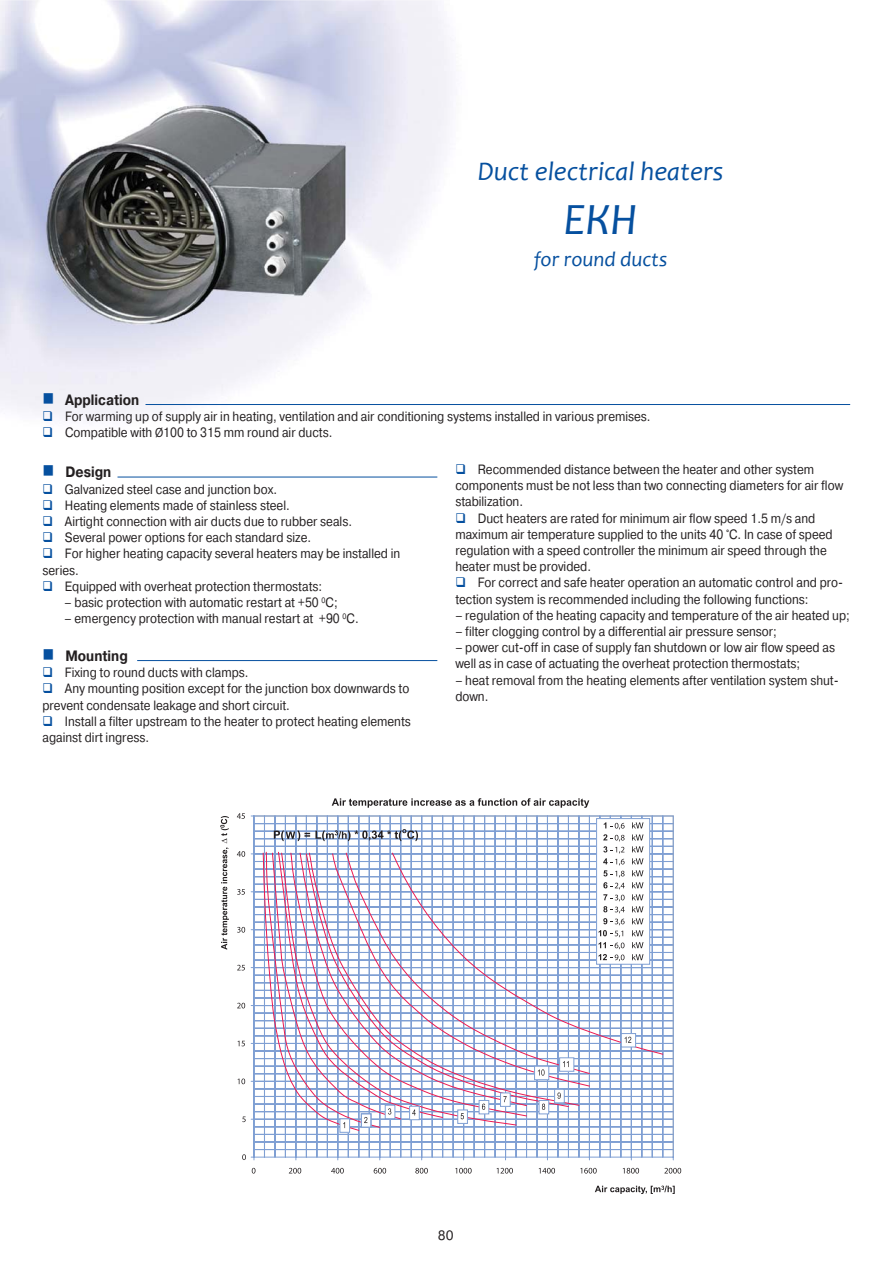
<style>
.page{position:relative;width:893px;height:1263px;background:#fff}
.page>*{position:absolute;margin:0;border:0;box-sizing:border-box;transform-origin:0 0}
.t1{font:italic 27px "Candara";color:#06509f}
.t2{font:italic 21px "Candara";color:#06509f}
.t3{font:700 15px "Pragmatica C";color:#231f20;scale:.88 1}
.t4{font:13.5px/16.2px "Pragmatica C";color:#231f20;scale:.88 1}
.t5{font:13.5px "Pragmatica C";color:#231f20}
.s1{font-family:"Myriad Pro"}
</style>
<div class="page">
<svg style="left:251px;top:816px;width:423px;height:344px"></svg>
<svg style="left:590px;top:852px;width:74px;height:203px"></svg>
<svg style="left:242px;top:1154px;width:4px;height:6px"></svg>
<svg style="left:242px;top:1117px;width:4px;height:5px"></svg>
<svg style="left:238px;top:1079px;width:7px;height:5px"></svg>
<svg style="left:238px;top:1041px;width:7px;height:5px"></svg>
<svg style="left:237px;top:1003px;width:8px;height:5px"></svg>
<svg style="left:237px;top:965px;width:8px;height:6px"></svg>
<svg style="left:237px;top:927px;width:8px;height:6px"></svg>
<svg style="left:237px;top:889px;width:8px;height:6px"></svg>
<svg style="left:237px;top:851px;width:8px;height:6px"></svg>
<svg style="left:237px;top:813px;width:8px;height:6px"></svg>
<svg style="left:252px;top:1168px;width:3px;height:6px"></svg>
<svg style="left:289px;top:1168px;width:12px;height:6px"></svg>
<svg style="left:331px;top:1168px;width:13px;height:6px"></svg>
<svg style="left:374px;top:1168px;width:12px;height:6px"></svg>
<svg style="left:415px;top:1168px;width:13px;height:6px"></svg>
<svg style="left:455px;top:1168px;width:17px;height:6px"></svg>
<svg style="left:497px;top:1168px;width:16px;height:6px"></svg>
<svg style="left:539px;top:1168px;width:16px;height:6px"></svg>
<svg style="left:580px;top:1168px;width:17px;height:6px"></svg>
<svg style="left:623px;top:1168px;width:16px;height:6px"></svg>
<svg style="left:664px;top:1168px;width:17px;height:6px"></svg>
<div style="left:596px;top:819px;width:54px;height:145px;background:#fff"></div>
<div style="left:596px;top:818px;width:54px;height:146px;border:1px solid #7f9fd3"></div>
<svg style="left:598px;top:822px;width:27px;height:139px"></svg>
<div style="left:340px;top:1119px;width:10px;height:14px;border:1px solid #7f9fd3"></div>
<div style="left:621px;top:1034px;width:14px;height:13px;background:#fff"></div>
<div style="left:621px;top:1033px;width:15px;height:14px;border:1px solid #7f9fd3"></div>
<svg style="left:625px;top:1037px;width:6px;height:6px"></svg>
<svg style="left:262px;top:851px;width:328px;height:280px"></svg>
<svg style="left:332px;top:798px;width:257px;height:10px"></svg>
<svg style="left:274px;top:829px;width:144px;height:12px"></svg>
<svg style="left:220px;top:816px;width:9px;height:134px"></svg>
<svg style="left:595px;top:1186px;width:80px;height:8px"></svg>
<svg style="left:632px;top:822px;width:11px;height:6px"></svg>
<svg style="left:632px;top:834px;width:11px;height:18px"></svg>
<svg style="left:632px;top:858px;width:11px;height:6px"></svg>
<svg style="left:632px;top:870px;width:11px;height:6px"></svg>
<svg style="left:632px;top:882px;width:11px;height:6px"></svg>
<svg style="left:632px;top:894px;width:11px;height:6px"></svg>
<svg style="left:632px;top:906px;width:11px;height:6px"></svg>
<svg style="left:632px;top:918px;width:11px;height:6px"></svg>
<svg style="left:632px;top:930px;width:11px;height:6px"></svg>
<svg style="left:632px;top:942px;width:11px;height:6px"></svg>
<svg style="left:632px;top:954px;width:11px;height:6px"></svg>
<img style="left:40px;top:96px;width:325px;height:236px">
<hr style="left:145px;top:404px;width:705px;height:1px;background:#06509f">
<hr style="left:117px;top:477px;width:320px;height:1px;background:#06509f">
<hr style="left:137px;top:660px;width:300px;height:1px;background:#06509f">
<svg style="left:44px;top:393px;width:9px;height:11px"></svg>
<h1 class="t1" style="left:478px;top:161px;width:247px">Duct electrical heaters</h1>
<h2 class="t2" style="left:534px;top:250px;width:135px">for round ducts</h2>
<p class="t3" style="left:65px;top:394px;width:86px">Application</p>
<p class="t4" style="left:65px;top:409px;width:667px">For warming up of supply air in heating, ventilation and air conditioning systems installed in various premises.<br>Compatible with <span class="s1">Ø</span>100 to 315 mm round air ducts.</p>
<p class="t3" style="left:65px;top:467px;width:54px">Design</p>
<p class="t4" style="left:65px;top:482px;width:243px">Galvanized steel case and junction box.</p>
<p class="t4" style="left:65px;top:498px;width:257px">Heating elements made of stainless steel.</p>
<p class="t4" style="left:65px;top:514px;width:328px">Airtight connection with air ducts due to rubber seals.</p>
<p class="t4" style="left:65px;top:530px;width:281px">Several power options for each standard size.</p>
<p class="t4" style="left:65px;top:547px;width:382px">For higher heating capacity several heaters may be installed in</p>
<p class="t4" style="left:43px;top:563px;width:43px">series.</p>
<p class="t4" style="left:65px;top:579px;width:294px">Equipped with overheat protection thermostats:</p>
<p class="t4" style="left:65px;top:595px;width:312px">– basic protection with automatic restart at +50 <sup>0</sup>С;</p>
<p class="t4" style="left:65px;top:611px;width:336px">– emergency protection with manual restart at +90 <sup>0</sup>С.</p>
<p class="t3" style="left:65px;top:650px;width:73px">Mounting</p>
<p class="t4" style="left:65px;top:665px;width:210px">Fixing to round ducts with clamps.</p>
<p class="t4" style="left:65px;top:682px;width:393px">Any mounting position except for the junction box downwards to</p>
<p class="t4" style="left:43px;top:698px;width:283px">prevent condensate leakage and short circuit.</p>
<p class="t4" style="left:65px;top:714px;width:395px">Install a filter upstream to the heater to protect heating elements</p>
<p class="t4" style="left:43px;top:730px;width:123px">against dirt ingress.</p>
<p class="t4" style="left:478px;top:462px;width:384px">Recommended distance between the heater and other system</p>
<p class="t4" style="left:455px;top:478px;width:442px">components must be not less than two connecting diameters for air flow</p>
<p class="t4" style="left:455px;top:495px;width:79px">stabilization.</p>
<p class="t4" style="left:478px;top:511px;width:385px">Duct heaters are rated for minimum air flow speed 1.5 m/s and</p>
<p class="t4" style="left:455px;top:527px;width:430px">maximum air temperature supplied to the units 40 °С. In case of speed</p>
<p class="t4" style="left:455px;top:543px;width:424px">regulation with a speed controller the minimum air speed through the</p>
<p class="t4" style="left:455px;top:559px;width:156px">heater must be provided.</p>
<p class="t4" style="left:478px;top:576px;width:417px">For correct and safe heater operation an automatic control and pro-</p>
<p class="t4" style="left:455px;top:592px;width:403px">tection system is recommended including the following functions:</p>
<p class="t4" style="left:455px;top:608px;width:450px">– regulation of the heating capacity and temperature of the air heated up;</p>
<p class="t4" style="left:455px;top:624px;width:367px">– filter clogging control by a differential air pressure sensor;</p>
<p class="t4" style="left:455px;top:640px;width:433px">– power cut-off in case of supply fan shutdown or low air flow speed as well as in case of actuating the overheat protection thermostats;</p>
<p class="t4" style="left:455px;top:673px;width:437px">– heat removal from the heating elements after ventilation system shut&shy;down.</p>
<p class="t5" style="left:438px;top:1230px;width:17px">80</p>
</div>
